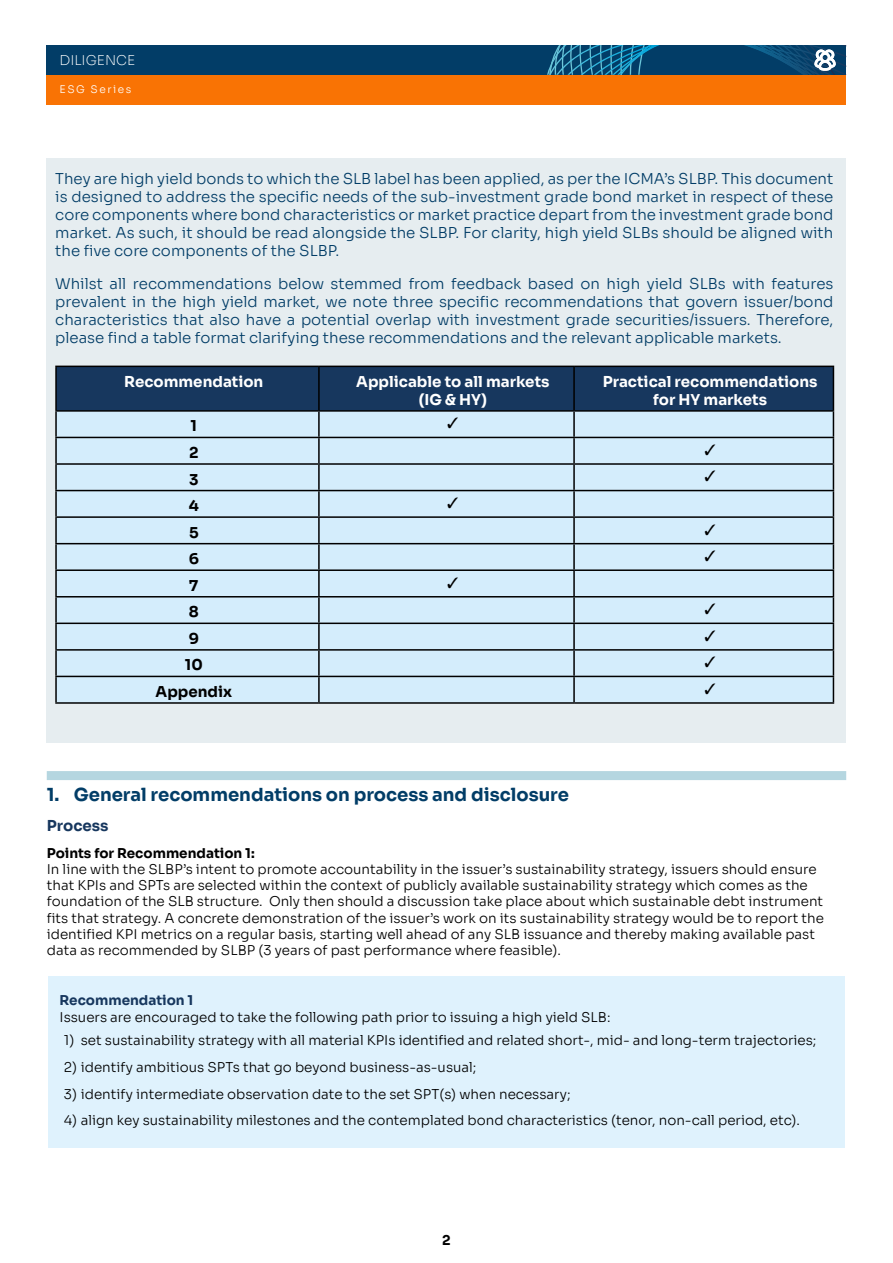
<style>
.page{position:relative;width:893px;height:1263px;background:#fff}
.page>*{position:absolute;margin:0;border:0;box-sizing:border-box;transform-origin:0 0}
.t1{font:700 18px "Sora";color:#023d67}
.t2{font:300 15px/18px "Sora";color:#023d67;text-align:justify}
.t3{font:700 15px/18px "Sora";color:#fff;text-align:center}
.t4{font:700 15px "Sora";color:#000}
.t5{font:700 15px "Sora";color:#17375e}
.t6{font:300 13.5px/16.2px "Sora";color:#000}
.t7{font:700 13.5px "Sora";color:#000}
.t8{font:700 13.5px "Sora";color:#17375e}
.t9{font:200 13.5px "Sora";color:#fff}
.t10{font:300 10.5px "Sora";letter-spacing:.15em;color:#fff}
</style>
<div class="page">
<div style="left:47px;top:158px;width:799px;height:478px;background:#e6edf0"></div>
<div style="left:48px;top:976px;width:797px;height:172px;background:#dff2fd"></div>
<div style="left:47px;top:75px;width:799px;height:30px;background:#f97304"></div>
<div style="left:47px;top:45px;width:799px;height:30px;background:#023d67"></div>
<div style="left:47px;top:771px;width:799px;height:9px;background:#b5d6e0"></div>
<div style="left:47px;top:171px;width:799px;height:571px;background:#e6edf0"></div>
<hr style="left:55px;top:366px;width:264px;height:1px;background:#000">
<hr style="left:55px;top:367px;width:2px;height:43px;background:#000">
<hr style="left:55px;top:410px;width:264px;height:2px;background:#000">
<hr style="left:55px;top:412px;width:2px;height:25px;background:#000">
<hr style="left:55px;top:437px;width:264px;height:1px;background:#000">
<hr style="left:55px;top:438px;width:2px;height:25px;background:#000">
<hr style="left:55px;top:463px;width:264px;height:2px;background:#000">
<hr style="left:55px;top:465px;width:2px;height:25px;background:#000">
<hr style="left:55px;top:490px;width:264px;height:1px;background:#000">
<hr style="left:55px;top:491px;width:2px;height:25px;background:#000">
<hr style="left:55px;top:516px;width:264px;height:2px;background:#000">
<hr style="left:55px;top:518px;width:2px;height:25px;background:#000">
<hr style="left:55px;top:543px;width:264px;height:1px;background:#000">
<hr style="left:55px;top:544px;width:2px;height:25px;background:#000">
<hr style="left:55px;top:569px;width:264px;height:2px;background:#000">
<hr style="left:55px;top:571px;width:2px;height:25px;background:#000">
<hr style="left:55px;top:596px;width:264px;height:1px;background:#000">
<hr style="left:55px;top:597px;width:2px;height:25px;background:#000">
<hr style="left:55px;top:622px;width:264px;height:2px;background:#000">
<hr style="left:55px;top:624px;width:2px;height:25px;background:#000">
<hr style="left:55px;top:649px;width:264px;height:2px;background:#000">
<hr style="left:55px;top:651px;width:2px;height:25px;background:#000">
<hr style="left:55px;top:676px;width:264px;height:1px;background:#000">
<hr style="left:55px;top:677px;width:2px;height:25px;background:#000">
<hr style="left:55px;top:702px;width:264px;height:2px;background:#000">
<hr style="left:319px;top:702px;width:255px;height:2px;background:#000">
<hr style="left:574px;top:702px;width:260px;height:2px;background:#000">
<svg style="left:547px;top:45px;width:299px;height:30px"></svg>
<svg style="left:56px;top:366px;width:778px;height:336px;background:#afc7d8"></svg>
<p class="t9" style="left:60px;top:49px;width:77px">DILIGENCE</p>
<p class="t10" style="left:60px;top:81px;width:73px">ESG Series</p>
<p class="t2" style="left:55px;top:168px;width:780px">They are high yield bonds to which the SLB label has been applied, as per the ICMA’s SLBP. This document is designed to address the specific needs of the sub-investment grade bond market in respect of these core components where bond characteristics or market practice depart from the investment grade bond market. As such, it should be read alongside the SLBP. For clarity, high yield SLBs should be aligned with the five core components of the SLBP.</p>
<p class="t2" style="left:55px;top:273px;width:780px">Whilst all recommendations below stemmed from feedback based on high yield SLBs with features prevalent in the high yield market, we note three specific recommendations that govern issuer/bond characteristics that also have a potential overlap with investment grade securities/issuers. Therefore, please find a table format clarifying these recommendations and the relevant applicable markets.</p>
<p class="t3" style="left:124px;top:371px;width:141px">Recommendation</p>
<p class="t3" style="left:356px;top:371px;width:195px">Applicable to all markets (IG &amp; HY)</p>
<p class="t3" style="left:603px;top:371px;width:216px">Practical recommendations for HY markets</p>
<p class="t4" style="left:191px;top:414px;width:8px">1</p>
<p class="t4" style="left:189px;top:440px;width:11px">2</p>
<p class="t4" style="left:189px;top:467px;width:11px">3</p>
<p class="t4" style="left:189px;top:493px;width:12px">4</p>
<p class="t4" style="left:189px;top:520px;width:11px">5</p>
<p class="t4" style="left:189px;top:546px;width:12px">6</p>
<p class="t4" style="left:189px;top:573px;width:11px">7</p>
<p class="t4" style="left:189px;top:600px;width:12px">8</p>
<p class="t4" style="left:189px;top:626px;width:12px">9</p>
<p class="t4" style="left:185px;top:653px;width:19px">10</p>
<p class="t4" style="left:156px;top:679px;width:78px">Appendix</p>
<h1 class="t1" style="left:47px;top:780px;width:524px">1. General recommendations on process and disclosure</h1>
<p class="t5" style="left:47px;top:813px;width:63px">Process</p>
<p class="t7" style="left:47px;top:842px;width:209px">Points for Recommendation 1:</p>
<p class="t6" style="left:47px;top:860px;width:779px">In line with the SLBP’s intent to promote accountability in the issuer’s sustainability strategy, issuers should ensure that KPIs and SPTs are selected within the context of publicly available sustainability strategy which comes as the foundation of the SLB structure. Only then should a discussion take place about which sustainable debt instrument fits that strategy. A concrete demonstration of the issuer’s work on its sustainability strategy would be to report the identified KPI metrics on a regular basis, starting well ahead of any SLB issuance and thereby making available past data as recommended by SLBP (3 years of past performance where feasible).</p>
<p class="t8" style="left:60px;top:989px;width:135px">Recommendation 1</p>
<p class="t6" style="left:60px;top:1007px;width:552px">Issuers are encouraged to take the following path prior to issuing a high yield SLB:</p>
<p class="t6" style="left:64px;top:1031px;width:754px">1) set sustainability strategy with all material KPIs identified and related short-, mid- and long-term trajectories;</p>
<p class="t6" style="left:64px;top:1058px;width:414px">2) identify ambitious SPTs that go beyond business-as-usual;</p>
<p class="t6" style="left:64px;top:1084px;width:508px">3) identify intermediate observation date to the set SPT(s) when necessary;</p>
<p class="t6" style="left:64px;top:1111px;width:738px">4) align key sustainability milestones and the contemplated bond characteristics (tenor, non-call period, etc).</p>
<p class="t7" style="left:442px;top:1228px;width:10px">2</p>
</div>
